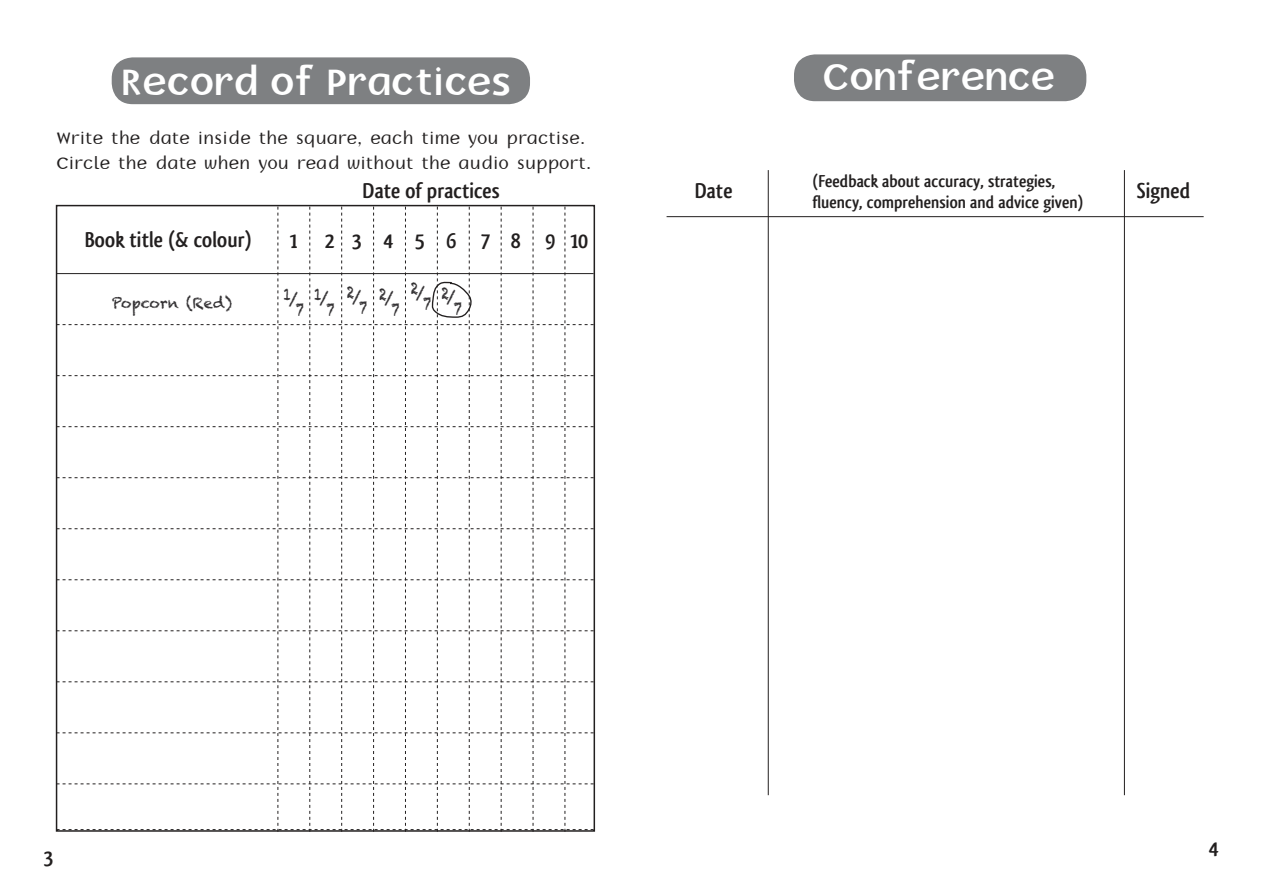
<style>
.page{position:relative;width:1263px;height:893px;background:#fff}
.page>*{position:absolute;margin:0;border:0;box-sizing:border-box;transform-origin:0 0}
.t1{font:40.5px "Borzoi Reader Bold Tt";color:#fff;scale:.9 1}
.t2{font:700 22.5px "Qlassik";color:#221f1f}
.t3{font:18px/25.5px "Borzoi Reader Tt Plain";color:#221f1f}
.t4{font:700 18px/21.6px "Qlassik";color:#221f1f}
.t5{font:16.5px/12.8px "Chalkduster";color:#323032;scale:.82 1}
.t6{font:14.55px "Chalkduster";letter-spacing:.005em;color:#323032}
</style>
<div class="page">
<hr style="left:666px;top:216px;width:538px;height:1px;background:#221f1f">
<hr style="left:768px;top:170px;width:1px;height:625px;background:#221f1f">
<hr style="left:1124px;top:170px;width:1px;height:625px;background:#221f1f">
<div style="left:794px;top:54px;width:292px;height:47px;background:#7e8082;border-radius:21px"></div>
<svg style="left:57px;top:207px;width:537px;height:625px"></svg>
<div style="left:112px;top:57px;width:418px;height:47px;background:#7e8082;border-radius:21px"></div>
<h1 class="t1" style="left:121px;top:64px;width:434px">Record of Practices</h1>
<p class="t3" style="left:57px;top:126px;width:536px">Write the date inside the square, each time you practise.<br>Circle the date when you read without the audio support.</p>
<p class="t2" style="left:85px;top:230px;width:169px">Book title (&amp; colour)</p>
<p class="t6" style="left:112px;top:294px;width:122px">Popcorn (Red)</p>
<p class="t2" style="left:363px;top:181px;width:139px">Date of practices</p>
<p class="t2" style="left:289px;top:231px;width:301px">1 2 3 4 5 6 7 8 9 10</p>
<p class="t5" style="left:296px;top:291px;width:11px;text-indent:-13px">1/<br>7</p>
<p class="t5" style="left:327px;top:290px;width:11px;text-indent:-13px">1/<br>7</p>
<p class="t5" style="left:359px;top:288px;width:11px;text-indent:-12px">2/<br>7</p>
<p class="t5" style="left:392px;top:290px;width:11px;text-indent:-12px">2/<br>7</p>
<p class="t5" style="left:423px;top:285px;width:11px;text-indent:-12px">2/<br>7</p>
<p class="t5" style="left:454px;top:289px;width:11px;text-indent:-12px">2/<br>7</p>
<h1 class="t1" style="left:822px;top:59px;width:260px">Conference</h1>
<p class="t2" style="left:695px;top:181px;width:39px">Date</p>
<p class="t4" style="left:812px;top:171px;width:273px">(Feedback about accuracy, strategies, fluency, comprehension and advice given)</p>
<p class="t2" style="left:1137px;top:181px;width:55px">Signed</p>
<p class="t2" style="left:44px;top:847px;width:12px">3</p>
<p class="t2" style="left:1209px;top:839px;width:12px">4</p>
</div>
